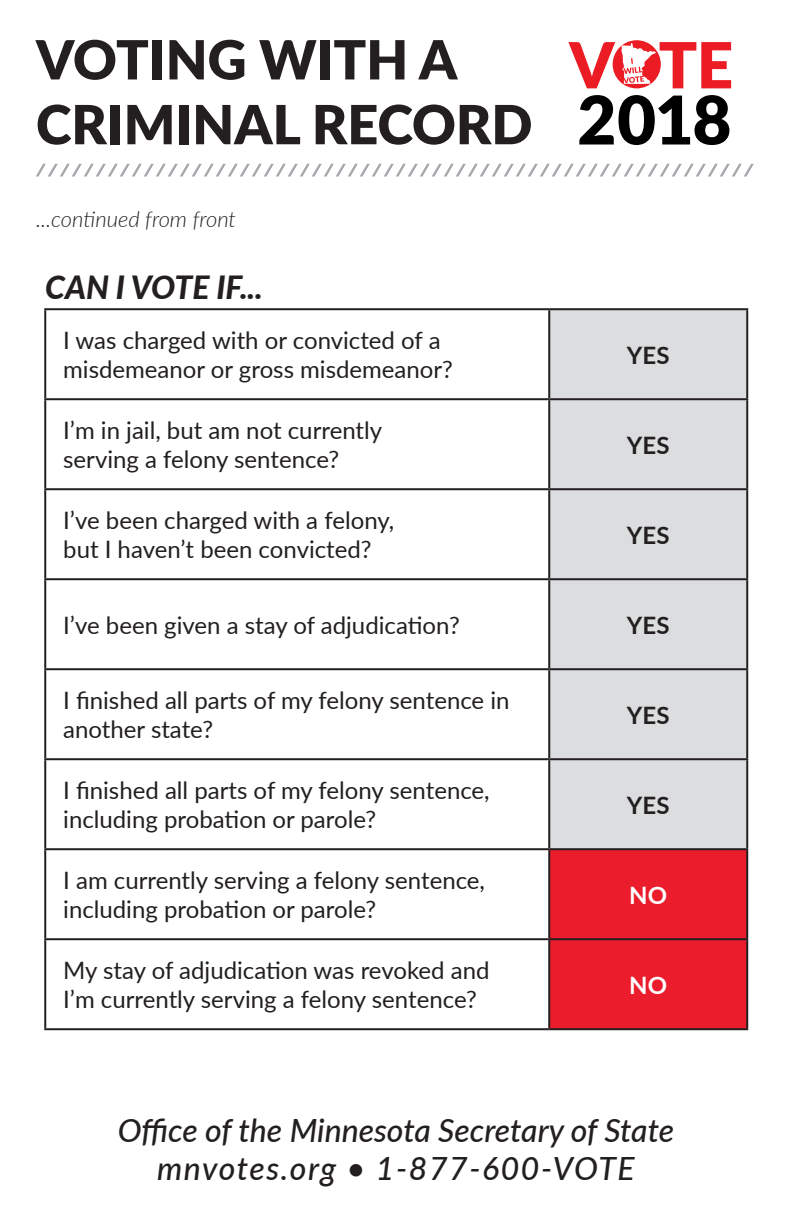
<style>
.page{position:relative;width:792px;height:1224px;background:#fff}
.page>*{position:absolute;margin:0;border:0;box-sizing:border-box;transform-origin:0 0}
.t1{font:900 54px/64.8px "Lato";color:#231f20}
.t2{font:italic 500 32px/38.4px "Lato";color:#231f20;text-align:center}
.t3{font:italic 800 32px "Lato";color:#231f20}
.t4{font:24px/28.8px "Lato";color:#231f20}
.t5{font:700 24px "Lato";color:#231f20}
.t6{font:700 24px "Lato";color:#fff}
.t7{font:italic 300 22px "Lato";color:#231f20}
</style>
<div class="page">
<svg style="left:568px;top:42px;width:47px;height:46px"></svg>
<div style="left:613px;top:40px;width:48px;height:48px;background:#ec1c24;border-radius:50%"></div>
<svg style="left:621px;top:42px;width:110px;height:46px"></svg>
<svg style="left:579px;top:95px;width:150px;height:50px"></svg>
<svg style="left:40px;top:164px;width:712px;height:12px"></svg>
<svg style="left:46px;top:310px;width:502px;height:538px"></svg>
<div style="left:550px;top:310px;width:196px;height:538px;background:#dcdddf"></div>
<div style="left:550px;top:850px;width:196px;height:178px;background:#eb1c2b"></div>
<hr style="left:44px;top:308px;width:505px;height:2px;background:#231f20">
<hr style="left:549px;top:308px;width:199px;height:2px;background:#231f20">
<hr style="left:44px;top:310px;width:2px;height:88px;background:#231f20">
<hr style="left:548px;top:310px;width:2px;height:88px;background:#231f20">
<hr style="left:746px;top:310px;width:2px;height:88px;background:#231f20">
<hr style="left:44px;top:398px;width:505px;height:2px;background:#231f20">
<hr style="left:44px;top:400px;width:2px;height:88px;background:#231f20">
<hr style="left:549px;top:398px;width:199px;height:2px;background:#231f20">
<hr style="left:548px;top:400px;width:2px;height:88px;background:#231f20">
<hr style="left:746px;top:400px;width:2px;height:88px;background:#231f20">
<hr style="left:44px;top:488px;width:505px;height:2px;background:#231f20">
<hr style="left:44px;top:490px;width:2px;height:88px;background:#231f20">
<hr style="left:549px;top:488px;width:199px;height:2px;background:#231f20">
<hr style="left:548px;top:490px;width:2px;height:88px;background:#231f20">
<hr style="left:746px;top:490px;width:2px;height:88px;background:#231f20">
<hr style="left:44px;top:578px;width:505px;height:2px;background:#231f20">
<hr style="left:44px;top:580px;width:2px;height:88px;background:#231f20">
<hr style="left:549px;top:578px;width:199px;height:2px;background:#231f20">
<hr style="left:548px;top:580px;width:2px;height:88px;background:#231f20">
<hr style="left:746px;top:580px;width:2px;height:88px;background:#231f20">
<hr style="left:44px;top:668px;width:505px;height:2px;background:#231f20">
<hr style="left:44px;top:670px;width:2px;height:88px;background:#231f20">
<hr style="left:549px;top:668px;width:199px;height:2px;background:#231f20">
<hr style="left:548px;top:670px;width:2px;height:88px;background:#231f20">
<hr style="left:746px;top:670px;width:2px;height:88px;background:#231f20">
<hr style="left:44px;top:758px;width:505px;height:2px;background:#231f20">
<hr style="left:44px;top:760px;width:2px;height:88px;background:#231f20">
<hr style="left:549px;top:758px;width:199px;height:2px;background:#231f20">
<hr style="left:548px;top:760px;width:2px;height:88px;background:#231f20">
<hr style="left:746px;top:760px;width:2px;height:88px;background:#231f20">
<hr style="left:44px;top:848px;width:505px;height:2px;background:#231f20">
<hr style="left:44px;top:850px;width:2px;height:88px;background:#231f20">
<hr style="left:549px;top:848px;width:199px;height:2px;background:#231f20">
<hr style="left:548px;top:850px;width:2px;height:88px;background:#231f20">
<hr style="left:746px;top:850px;width:2px;height:88px;background:#231f20">
<hr style="left:44px;top:938px;width:505px;height:2px;background:#231f20">
<hr style="left:44px;top:940px;width:2px;height:88px;background:#231f20">
<hr style="left:549px;top:938px;width:199px;height:2px;background:#231f20">
<hr style="left:548px;top:940px;width:2px;height:88px;background:#231f20">
<hr style="left:746px;top:940px;width:2px;height:88px;background:#231f20">
<hr style="left:44px;top:1028px;width:505px;height:2px;background:#231f20">
<hr style="left:549px;top:1028px;width:199px;height:2px;background:#231f20">
<h1 class="t1" style="left:36px;top:25px;width:498px">VOTING WITH A<br>CRIMINAL RECORD</h1>
<p class="t7" style="left:36px;top:203px;width:202px">...continued from front</p>
<h2 class="t3" style="left:45px;top:264px;width:219px">CAN I VOTE IF...</h2>
<p class="t4" style="left:63px;top:325px;width:391px">I was charged with or convicted of a misdemeanor or gross misdemeanor?</p>
<p class="t4" style="left:63px;top:415px;width:320px">I’m in jail, but am not currently serving a felony sentence?</p>
<p class="t4" style="left:63px;top:505px;width:333px">I’ve been charged with a felony, but I haven’t been convicted?</p>
<p class="t5" style="left:627px;top:337px;width:44px">YES</p>
<p class="t5" style="left:627px;top:427px;width:44px">YES</p>
<p class="t5" style="left:627px;top:517px;width:44px">YES</p>
<p class="t4" style="left:63px;top:610px;width:398px">I’ve been given a stay of adjudication?</p>
<p class="t5" style="left:627px;top:607px;width:44px">YES</p>
<p class="t4" style="left:63px;top:685px;width:448px">I finished all parts of my felony sentence in another state?</p>
<p class="t4" style="left:63px;top:775px;width:428px">I finished all parts of my felony sentence, including probation or parole?</p>
<p class="t4" style="left:63px;top:865px;width:423px">I am currently serving a felony sentence, including probation or parole?</p>
<p class="t4" style="left:63px;top:955px;width:428px">My stay of adjudication was revoked and<br>I’m currently serving a felony sentence?</p>
<p class="t5" style="left:627px;top:697px;width:44px">YES</p>
<p class="t5" style="left:627px;top:787px;width:44px">YES</p>
<p class="t6" style="left:629px;top:877px;width:39px">NO</p>
<p class="t6" style="left:629px;top:967px;width:39px">NO</p>
<h2 class="t2" style="left:118px;top:1110px;width:558px">Office of the Minnesota Secretary of State mnvotes.org • 1-877-600-VOTE</h2>
</div>
